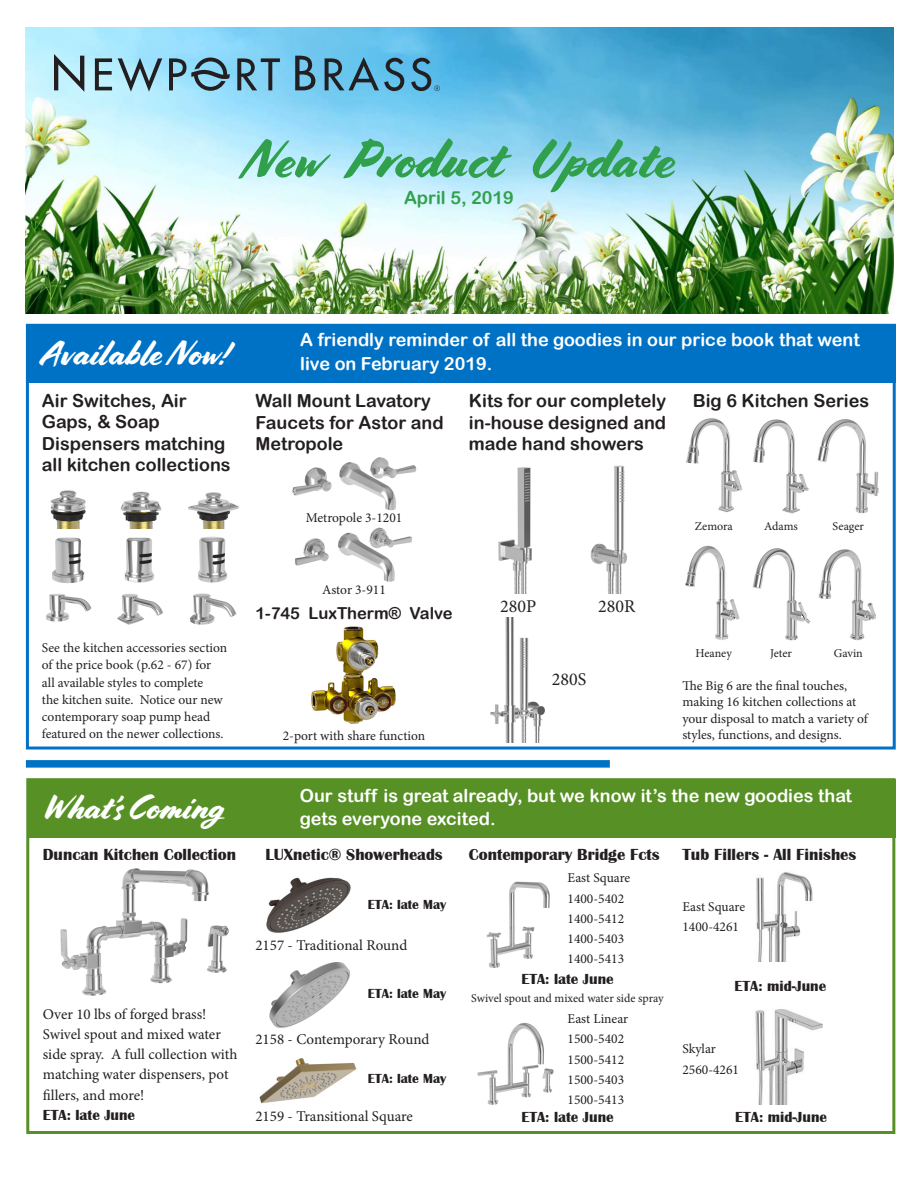
<style>
.page{position:relative;width:918px;height:1188px;background:#fff}
.page>*{position:absolute;margin:0;border:0;box-sizing:border-box;transform-origin:0 0}
.t1{font:54px "Cortado";color:#31a04c}
.t2{font:34.5px "Cortado";color:#fff}
.t3{font:18px/21.6px "Arial Rounded MT Bold";color:#231f20}
.t4{font:18px/24px "Arial Rounded MT Bold";color:#fff}
.t5{font:18px "Minion Pro";color:#231f20}
.t6{font:18px "Arial Rounded MT Bold";color:#31a04c}
.t7{font:700 16.5px "Britannic";color:#231f20}
.t8{font:16.5px "Arial Rounded MT Bold";color:#231f20}
.t9{font:15px/20.2px "Minion Pro";color:#231f20}
.t10{font:700 15px "Britannic";color:#231f20}
.t11{font:13.5px/17.2px "Minion Pro";color:#231f20}
.t12{font:700 13.5px "Britannic";color:#231f20}
.t13{font:12px "Minion Pro";letter-spacing:-.005em;color:#231f20}
</style>
<div class="page">
<img style="left:26px;top:27px;width:868px;height:286px">
<div style="left:27px;top:779px;width:868px;height:58px;background:#579024"></div>
<div style="left:26px;top:778px;width:869px;height:356px;border:3px solid #579024"></div>
<div style="left:27px;top:325px;width:869px;height:58px;background:#0072c5"></div>
<div style="left:26px;top:324px;width:870px;height:426px;border:3px solid #0072c5"></div>
<svg style="left:54px;top:54px;width:30px;height:38px"></svg>
<svg style="left:95px;top:58px;width:17px;height:32px"></svg>
<svg style="left:118px;top:58px;width:44px;height:34px"></svg>
<svg style="left:237px;top:58px;width:43px;height:32px"></svg>
<svg style="left:295px;top:56px;width:20px;height:34px"></svg>
<svg style="left:325px;top:57px;width:79px;height:34px;background:#5090ad"></svg>
<svg style="left:411px;top:58px;width:29px;height:33px"></svg>
<svg style="left:169px;top:58px;width:61px;height:33px;background:#6c99ae"></svg>
<div style="left:26px;top:760px;width:584px;height:8px;background:#0072c5"></div>
<img style="left:266px;top:877px;width:85px;height:56px">
<img style="left:269px;top:962px;width:82px;height:66px">
<img style="left:259px;top:1058px;width:98px;height:46px">
<img style="left:486px;top:881px;width:64px;height:87px">
<img style="left:60px;top:868px;width:169px;height:128px">
<img style="left:477px;top:1022px;width:77px;height:83px">
<img style="left:498px;top:465px;width:129px;height:129px">
<img style="left:490px;top:618px;width:55px;height:124px">
<img style="left:292px;top:457px;width:125px;height:54px">
<img style="left:295px;top:527px;width:117px;height:55px">
<img style="left:50px;top:490px;width:36px;height:39px">
<img style="left:117px;top:593px;width:46px;height:32px">
<img style="left:188px;top:492px;width:51px;height:37px">
<img style="left:52px;top:537px;width:33px;height:46px">
<img style="left:124px;top:537px;width:30px;height:46px">
<img style="left:198px;top:536px;width:29px;height:47px">
<img style="left:120px;top:491px;width:42px;height:38px">
<img style="left:46px;top:594px;width:46px;height:28px">
<img style="left:189px;top:593px;width:48px;height:32px">
<img style="left:686px;top:418px;width:57px;height:94px">
<img style="left:817px;top:419px;width:62px;height:94px">
<img style="left:753px;top:419px;width:56px;height:95px">
<img style="left:685px;top:545px;width:55px;height:95px">
<img style="left:818px;top:549px;width:58px;height:91px">
<img style="left:752px;top:548px;width:59px;height:93px">
<img style="left:756px;top:872px;width:57px;height:90px">
<img style="left:755px;top:1009px;width:68px;height:95px">
<img style="left:311px;top:626px;width:85px;height:98px">
<p class="t1" style="left:242px;top:128px;width:435px">New Product Update</p>
<p class="t6" style="left:404px;top:187px;width:111px">April 5, 2019</p>
<p class="t2" style="left:41px;top:333px;width:189px">Available Now!</p>
<p class="t3" style="left:42px;top:389px;width:190px">Air Switches, Air<br>Gaps, &amp; Soap<br>Dispensers matching all kitchen collections</p>
<p class="t4" style="left:300px;top:327px;width:561px">A friendly reminder of all the goodies in our price book that went live on February 2019.</p>
<p class="t3" style="left:255px;top:390px;width:190px">Wall Mount Lavatory<br>Faucets for Astor and<br>Metropole</p>
<p class="t3" style="left:469px;top:390px;width:199px">Kits for our completely in-house designed and</p>
<p class="t3" style="left:693px;top:390px;width:178px">Big 6 Kitchen Series</p>
<p class="t3" style="left:469px;top:433px;width:177px">made hand showers</p>
<p class="t11" style="left:306px;top:509px;width:98px">Metropole 3-1201</p>
<p class="t13" style="left:695px;top:518px;width:39px">Zemora</p>
<p class="t13" style="left:764px;top:518px;width:35px">Adams</p>
<p class="t13" style="left:833px;top:518px;width:33px">Seager</p>
<p class="t11" style="left:42px;top:639px;width:187px">See the kitchen accessories section of the price book (p.62 - 67) for all available styles to complete<br>the kitchen suite. Notice our new contemporary soap pump head featured on the newer collections.</p>
<p class="t2" style="left:43px;top:787px;width:184px">What’s Coming</p>
<p class="t7" style="left:43px;top:845px;width:195px">Duncan Kitchen Collection</p>
<p class="t9" style="left:43px;top:1004px;width:196px">Over 10 lbs of forged brass!<br>Swivel spout and mixed water side spray. A full collection with matching water dispensers, pot fillers, and more!</p>
<p class="t10" style="left:43px;top:1106px;width:94px">ETA: late June</p>
<p class="t11" style="left:322px;top:581px;width:65px">Astor 3-911</p>
<p class="t8" style="left:255px;top:603px;width:199px">1-745 LuxTherm® Valve</p>
<p class="t11" style="left:283px;top:727px;width:144px">2-port with share function</p>
<p class="t5" style="left:500px;top:594px;width:38px">280P</p>
<p class="t5" style="left:598px;top:594px;width:39px">280R</p>
<p class="t5" style="left:552px;top:667px;width:36px">280S</p>
<p class="t13" style="left:834px;top:645px;width:31px">Gavin</p>
<p class="t11" style="left:682px;top:677px;width:187px;line-height:16.5px">The Big 6 are the final touches, making 16 kitchen collections at your disposal to match a variety of styles, functions, and designs.</p>
<p class="t13" style="left:696px;top:645px;width:38px">Heaney</p>
<p class="t13" style="left:770px;top:645px;width:23px">Jeter</p>
<p class="t4" style="left:300px;top:783px;width:554px">Our stuff is great already, but we know it’s the new goodies that gets everyone excited.</p>
<p class="t7" style="left:265px;top:845px;width:179px">LUXnetic® Showerheads</p>
<p class="t7" style="left:469px;top:845px;width:192px">Contemporary Bridge Fcts</p>
<p class="t7" style="left:682px;top:845px;width:175px">Tub Fillers - All Finishes</p>
<p class="t12" style="left:368px;top:897px;width:80px">ETA: late May</p>
<p class="t9" style="left:255px;top:936px;width:153px">2157 - Traditional Round</p>
<p class="t12" style="left:368px;top:986px;width:80px">ETA: late May</p>
<p class="t9" style="left:255px;top:1029px;width:176px">2158 - Contemporary Round</p>
<p class="t12" style="left:368px;top:1071px;width:80px">ETA: late May</p>
<p class="t9" style="left:255px;top:1106px;width:159px">2159 - Transitional Square</p>
<p class="t11" style="left:568px;top:870px;width:64px">East Square</p>
<p class="t11" style="left:568px;top:890px;width:58px">1400-5402</p>
<p class="t11" style="left:568px;top:910px;width:58px">1400-5412</p>
<p class="t11" style="left:568px;top:930px;width:58px">1400-5403</p>
<p class="t11" style="left:568px;top:951px;width:58px">1400-5413</p>
<p class="t10" style="left:521px;top:971px;width:94px">ETA: late June</p>
<p class="t13" style="left:471px;top:990px;width:194px">Swivel spout and mixed water side spray</p>
<p class="t11" style="left:568px;top:1010px;width:62px">East Linear</p>
<p class="t11" style="left:568px;top:1030px;width:58px">1500-5402</p>
<p class="t11" style="left:568px;top:1051px;width:58px">1500-5412</p>
<p class="t11" style="left:568px;top:1071px;width:58px">1500-5403</p>
<p class="t11" style="left:568px;top:1091px;width:58px">1500-5413</p>
<p class="t10" style="left:521px;top:1108px;width:94px">ETA: late June</p>
<p class="t11" style="left:682px;top:898px;width:64px">East Square</p>
<p class="t11" style="left:682px;top:918px;width:58px">1400-4261</p>
<p class="t10" style="left:734px;top:977px;width:93px">ETA: mid-June</p>
<p class="t11" style="left:682px;top:1041px;width:35px">Skylar</p>
<p class="t11" style="left:682px;top:1061px;width:58px">2560-4261</p>
<p class="t10" style="left:735px;top:1108px;width:93px">ETA: mid-June</p>
</div>
